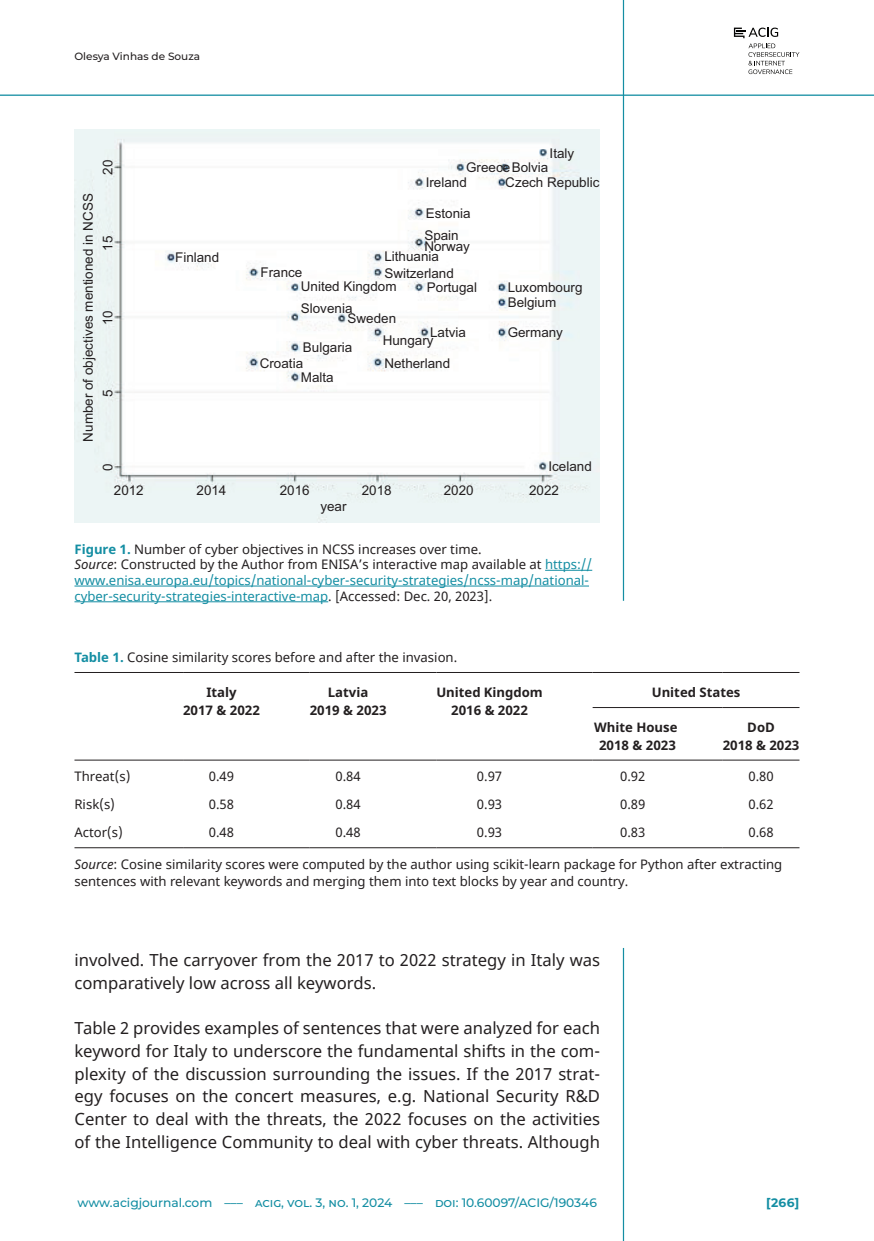
<style>
.page{position:relative;width:874px;height:1241px;background:#fff}
.page>*{position:absolute;margin:0;border:0;box-sizing:border-box;transform-origin:0 0}
.TXI{font:16.62px/22.8px "Noto Sans";color:#231f20}
.t1{font:13.47px/14.3px "Arial";color:#231f20}
.TB{font:13.12px/17.5px "Noto Sans";color:#231f20}
.FGC{font:13.12px/15.8px "Noto Sans";color:#148ea3}
.FGC-2{font:13.12px "Noto Sans";color:#231f20}
.TCH{font:700 13.12px "Noto Sans";color:#231f20}
.t2{font:500 12.25px "Montserrat";letter-spacing:-.005em;color:#148ea3}
.t3{font:700 12.25px "Montserrat";color:#148ea3}
.t4{font:500 10.5px "Montserrat";color:#231f20}
.s1{font-weight:700;color:#148ea3}
.s2{font-style:italic;color:#231f20}
.s3{color:#231f20}
.s4{font-style:italic}
</style>
<div class="page">
<hr style="left:0;top:94px;width:873px;height:2px;background:#148ea3">
<svg style="left:748px;top:44px;width:51px;height:30px"></svg>
<svg style="left:733px;top:28px;width:44px;height:10px"></svg>
<hr style="left:622px;top:0;width:1px;height:600px;background:#148ea3">
<hr style="left:622px;top:947px;width:1px;height:293px;background:#148ea3">
<img style="left:74px;top:129px;width:525px;height:393px">
<hr style="left:545px;top:570px;width:47px;height:1px;background:#148ea3">
<hr style="left:74px;top:585px;width:514px;height:1px;background:#148ea3">
<hr style="left:74px;top:601px;width:254px;height:1px;background:#148ea3">
<hr style="left:74px;top:847px;width:109px;height:1px;background:#231f20">
<hr style="left:183px;top:847px;width:126px;height:1px;background:#231f20">
<hr style="left:309px;top:847px;width:127px;height:1px;background:#231f20">
<hr style="left:436px;top:847px;width:156px;height:1px;background:#231f20">
<hr style="left:592px;top:847px;width:130px;height:1px;background:#231f20">
<hr style="left:722px;top:847px;width:77px;height:1px;background:#231f20">
<hr style="left:74px;top:759px;width:109px;height:1px;background:#231f20">
<hr style="left:183px;top:759px;width:126px;height:1px;background:#231f20">
<hr style="left:309px;top:759px;width:127px;height:1px;background:#231f20">
<hr style="left:436px;top:759px;width:156px;height:1px;background:#231f20">
<hr style="left:592px;top:759px;width:130px;height:1px;background:#231f20">
<hr style="left:722px;top:759px;width:77px;height:1px;background:#231f20">
<hr style="left:592px;top:707px;width:130px;height:1px;background:#231f20">
<hr style="left:722px;top:707px;width:77px;height:1px;background:#231f20">
<hr style="left:74px;top:672px;width:109px;height:1px;background:#231f20">
<hr style="left:183px;top:672px;width:126px;height:1px;background:#231f20">
<hr style="left:309px;top:672px;width:127px;height:1px;background:#231f20">
<hr style="left:436px;top:672px;width:156px;height:1px;background:#231f20">
<hr style="left:592px;top:672px;width:130px;height:1px;background:#231f20">
<hr style="left:722px;top:672px;width:77px;height:1px;background:#231f20">
<p class="t4" style="left:74px;top:48px;width:127px">Olesya Vinhas de Souza</p>
<p class="t1" style="left:101px;top:175px;width:16px;rotate:-90deg">20</p>
<p class="t1" style="left:81px;top:441px;width:250px;rotate:-90deg">Number of objectives mentioned in NCSS</p>
<p class="t1" style="left:101px;top:251px;width:16px;rotate:-90deg">15</p>
<p class="t1" style="left:101px;top:325px;width:16px;rotate:-90deg">10</p>
<p class="t1" style="left:101px;top:397px;width:9px;rotate:-90deg">5</p>
<p class="t1" style="left:101px;top:470px;width:9px;rotate:-90deg">0</p>
<p class="t1" style="left:175px;top:250px;width:46px">Finland</p>
<p class="t1" style="left:549px;top:146px;width:26px">Italy</p>
<p class="t1" style="left:505px;top:160px;width:96px;line-height:15px;text-indent:-39px">GreeceBolvia<br>Czech Republic</p>
<p class="t1" style="left:425px;top:175px;width:43px">Ireland</p>
<p class="t1" style="left:425px;top:206px;width:46px">Estonia</p>
<p class="t1" style="left:424px;top:228px;width:36px">Spain</p>
<p class="t1" style="left:424px;top:239px;width:47px">Norway</p>
<p class="t1" style="left:384px;top:249px;width:56px">Lithuania</p>
<p class="t1" style="left:301px;top:264px;width:97px;text-indent:-40px">France<br>United Kingdom</p>
<p class="t1" style="left:347px;top:303px;width:50px;line-height:10.2px;text-indent:-47px">Slovenia<br>Sweden</p>
<p class="t1" style="left:260px;top:339px;width:94px;line-height:15.6px;text-indent:43px">Bulgaria<br>Croatia</p>
<p class="t1" style="left:301px;top:370px;width:34px">Malta</p>
<p class="t1" style="left:384px;top:265px;width:71px">Switzerland</p>
<p class="t1" style="left:427px;top:280px;width:52px">Portugal</p>
<p class="t1" style="left:507px;top:280px;width:76px">Luxombourg</p>
<p class="t1" style="left:507px;top:295px;width:50px">Belgium</p>
<p class="t1" style="left:430px;top:325px;width:37px">Latvia</p>
<p class="t1" style="left:507px;top:325px;width:57px">Germany</p>
<p class="t1" style="left:382px;top:333px;width:52px">Hungary</p>
<p class="t1" style="left:384px;top:356px;width:67px">Netherland</p>
<p class="t1" style="left:548px;top:459px;width:45px">Iceland</p>
<p class="t1" style="left:114px;top:483px;width:31px">2012</p>
<p class="t1" style="left:196px;top:483px;width:31px">2014</p>
<p class="t1" style="left:280px;top:483px;width:31px">2016</p>
<p class="t1" style="left:320px;top:498px;width:28px">year</p>
<p class="t1" style="left:361px;top:483px;width:31px">2018</p>
<p class="t1" style="left:443px;top:483px;width:31px">2020</p>
<p class="t1" style="left:529px;top:483px;width:31px">2022</p>
<p class="FGC-2" style="left:74px;top:539px;width:408px"><span class="s1">Figure 1.</span> Number of cyber objectives in NCSS increases over time.</p>
<p class="FGC" style="left:74px;top:557px;width:519px"><span class="s2">Source</span><span class="s3">: Constructed by the Author from ENISA’s interactive map available at</span> https:// www.enisa.europa.eu/topics/national-cyber-security-strategies/ncss-map/national&shy;cyber-security-strategies-interactive-map<span class="s3">. [Accessed: Dec. 20, 2023].</span></p>
<p class="FGC-2" style="left:74px;top:648px;width:384px"><span class="s1">Table 1.</span> Cosine similarity scores before and after the invasion.</p>
<p class="TCH" style="left:206px;top:683px;width:32px">Italy</p>
<p class="TCH" style="left:183px;top:700px;width:78px">2017 &amp; 2022</p>
<p class="TCH" style="left:328px;top:683px;width:42px">Latvia</p>
<p class="TCH" style="left:309px;top:700px;width:78px">2019 &amp; 2023</p>
<p class="TCH" style="left:436px;top:683px;width:108px">United Kingdom</p>
<p class="TCH" style="left:451px;top:700px;width:78px">2016 &amp; 2022</p>
<p class="TCH" style="left:651px;top:683px;width:90px">United States</p>
<p class="TCH" style="left:593px;top:718px;width:85px">White House</p>
<p class="TCH" style="left:598px;top:735px;width:78px">2018 &amp; 2023</p>
<p class="TCH" style="left:747px;top:718px;width:29px">DoD</p>
<p class="TCH" style="left:722px;top:735px;width:78px">2018 &amp; 2023</p>
<p class="TB" style="left:74px;top:768px;width:57px">Threat(s)</p>
<p class="TB" style="left:209px;top:768px;width:27px">0.49</p>
<p class="TB" style="left:335px;top:768px;width:27px">0.84</p>
<p class="TB" style="left:476px;top:768px;width:27px">0.97</p>
<p class="TB" style="left:619px;top:768px;width:27px">0.92</p>
<p class="TB" style="left:748px;top:768px;width:27px">0.80</p>
<p class="TB" style="left:74px;top:796px;width:42px">Risk(s)</p>
<p class="TB" style="left:209px;top:796px;width:27px">0.58</p>
<p class="TB" style="left:335px;top:796px;width:27px">0.84</p>
<p class="TB" style="left:476px;top:796px;width:27px">0.93</p>
<p class="TB" style="left:619px;top:796px;width:27px">0.89</p>
<p class="TB" style="left:748px;top:796px;width:27px">0.62</p>
<p class="TB" style="left:74px;top:824px;width:50px">Actor(s)</p>
<p class="TB" style="left:209px;top:824px;width:27px">0.48</p>
<p class="TB" style="left:335px;top:824px;width:27px">0.48</p>
<p class="TB" style="left:476px;top:824px;width:27px">0.93</p>
<p class="TB" style="left:619px;top:824px;width:27px">0.83</p>
<p class="TB" style="left:748px;top:824px;width:27px">0.68</p>
<p class="TB" style="left:74px;top:855px;width:709px"><span class="s4">Source</span>: Cosine similarity scores were computed by the author using scikit-learn package for Python after extracting sentences with relevant keywords and merging them into text blocks by year and country.</p>
<p class="TXI" style="left:74px;top:948px;width:527px">involved. The carryover from the 2017 to 2022 strategy in Italy was comparatively low across all keywords.</p>
<p class="TXI" style="left:74px;top:1017px;width:527px;text-align:justify">Table 2 provides examples of sentences that were analyzed for each keyword for Italy to underscore the fundamental shifts in the com&shy;plexity of the discussion surrounding the issues. If the 2017 strat&shy;egy focuses on the concert measures, e.g. National Security R&amp;D Center to deal with the threats, the 2022 focuses on the activities of the Intelligence Community to deal with cyber threats. Although</p>
<p class="t2" style="left:77px;top:1193px;width:520px">www.acigjournal.com ––– acig, vol. 3, no. 1, 2024 ––– doi: 10.60097/ACIG/190346</p>
<p class="t3" style="left:765px;top:1193px;width:35px">[266]</p>
</div>
